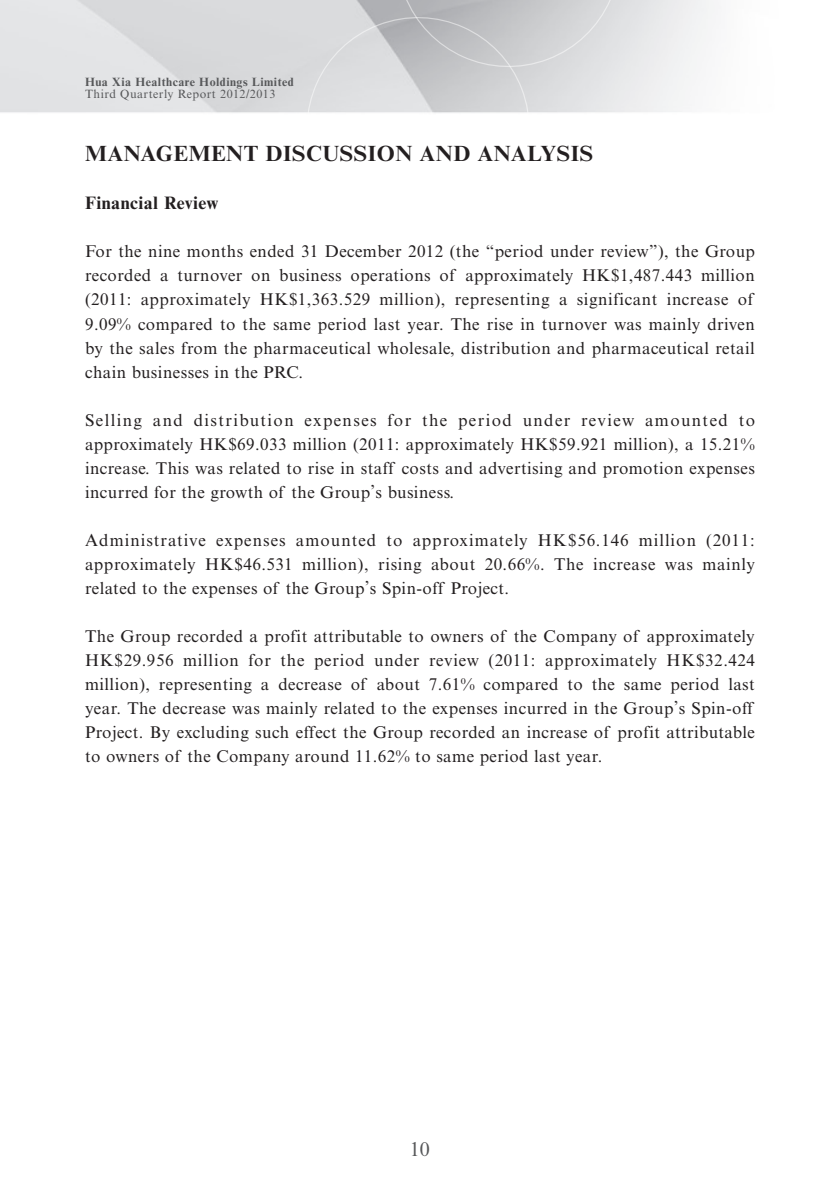
<style>
.page{position:relative;width:840px;height:1191px;background:#fff}
.page>*{position:absolute;margin:0;border:0;box-sizing:border-box;transform-origin:0 0}
.Heading_1{font:700 22px "Times New Roman MT Std";letter-spacing:.025em;color:#231f20}
.t1{font:20px "Times New Roman MT Std";color:#57585a}
.Heading_2{font:700 18px "Times New Roman MT Std";letter-spacing:.025em;color:#231f20}
.Body_Text{font:17px/24px "Times New Roman MT Std";letter-spacing:.025em;color:#231f20;text-align:justify}
.t2{font:700 12px "Times New Roman MT Std";letter-spacing:.04em;color:#57585a}
.t3{font:12px "Times New Roman MT Std";letter-spacing:.04em;color:#57585a}
</style>
<div class="page">
<svg style="left:304px;top:15px;width:227px;height:99px;background:#d7d8da"></svg>
<svg style="left:394px;top:0;width:227px;height:69px;background:#c8c9cb"></svg>
<p class="t2" style="left:85px;top:74px;width:210px">Hua Xia Healthcare Holdings Limited</p>
<p class="t3" style="left:85px;top:87px;width:192px">Third Quarterly Report 2012/2013</p>
<p class="Heading_1" style="left:85px;top:140px;width:509px">MANAGEMENT DISCUSSION AND ANALYSIS</p>
<p class="Heading_2" style="left:85px;top:192px;width:135px">Financial Review</p>
<p class="Body_Text" style="left:85px;top:240px;width:671px">For the nine months ended 31 December 2012 (the “period under review”), the Group recorded a turnover on business operations of approximately HK$1,487.443 million (2011: approximately HK$1,363.529 million), representing a significant increase of 9.09% compared to the same period last year. The rise in turnover was mainly driven by the sales from the pharmaceutical wholesale, distribution and pharmaceutical retail chain businesses in the PRC.</p>
<p class="Body_Text" style="left:85px;top:408px;width:671px">Selling and distribution expenses for the period under review amounted to approximately HK$69.033 million (2011: approximately HK$59.921 million), a 15.21% increase. This was related to rise in staff costs and advertising and promotion expenses incurred for the growth of the Group’s business.</p>
<p class="Body_Text" style="left:85px;top:528px;width:671px">Administrative expenses amounted to approximately HK$56.146 million (2011: approximately HK$46.531 million), rising about 20.66%. The increase was mainly related to the expenses of the Group’s Spin-off Project.</p>
<p class="Body_Text" style="left:85px;top:624px;width:671px">The Group recorded a profit attributable to owners of the Company of approximately HK$29.956 million for the period under review (2011: approximately HK$32.424 million), representing a decrease of about 7.61% compared to the same period last year. The decrease was mainly related to the expenses incurred in the Group’s Spin-off Project. By excluding such effect the Group recorded an increase of profit attributable to owners of the Company around 11.62% to same period last year.</p>
<p class="t1" style="left:410px;top:1138px;width:21px">10</p>
</div>
